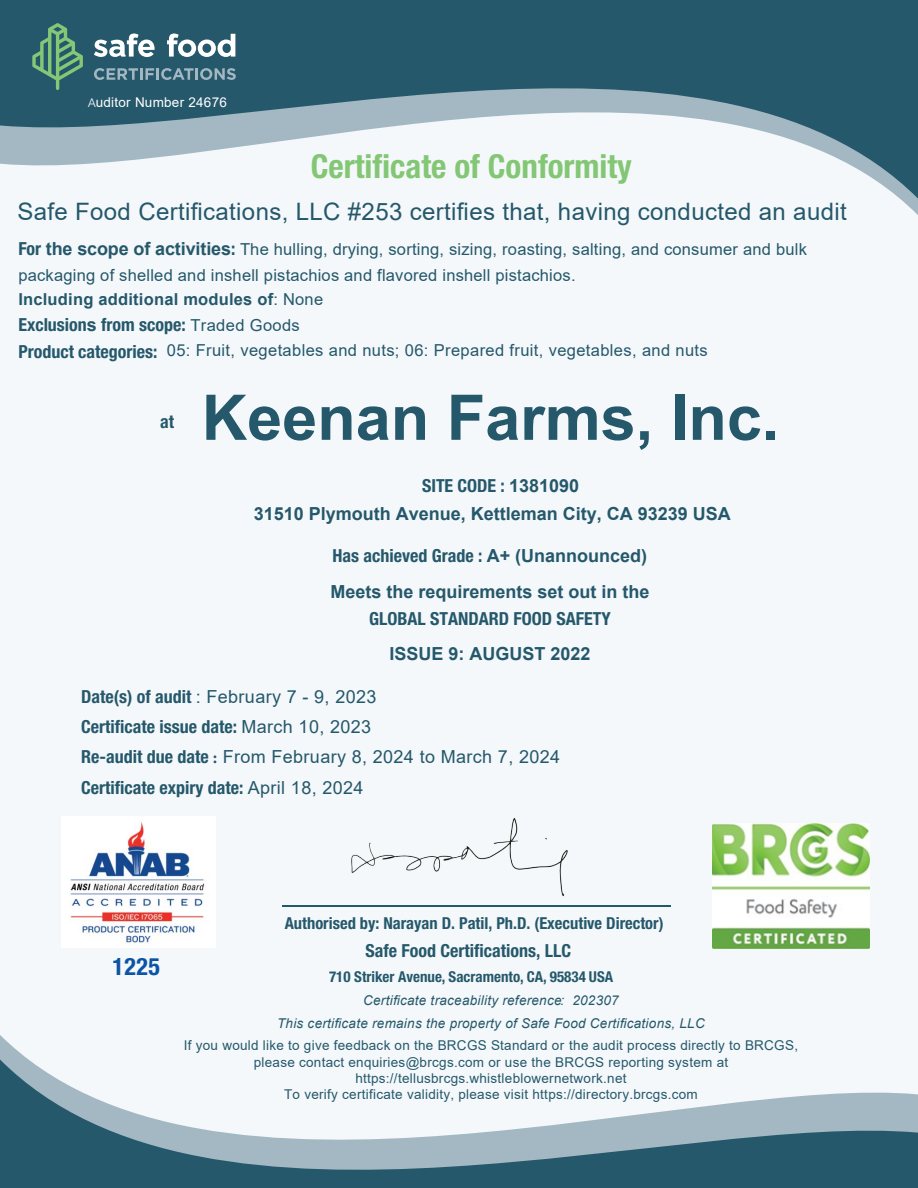
<style>
.page{position:relative;width:918px;height:1188px;background:#f4f8fa}
.page>*{position:absolute;margin:0;border:0;box-sizing:border-box;transform-origin:0 0}
.t1{font:700 63px "Arial";color:#25586b}
.t2{font:700 condensed 33px "Helvetica Neue LT Std";color:#83c775}
.t3{font:24px "Arial";letter-spacing:.015em;color:#25586b}
.t4{font:700 condensed 24px "Helvetica Neue LT Std";color:#0c54a4}
.t5{font:700 condensed 18px "Helvetica Neue LT Std";color:#25586b}
.t6{font:700 18px "Arial";color:#25586b}
.t7{font:18px "Arial";letter-spacing:.02em;color:#25586b}
.t8{font:16.5px/25px "Arial";letter-spacing:.015em;color:#25586b}
.t9{font:700 condensed 16.5px "Helvetica Neue LT Std";color:#25586b}
.t10{font:700 condensed 15px "Helvetica Neue LT Std";color:#25586b}
.t11{font:13.5px/16.2px "Arial";letter-spacing:.02em;color:#25586b;text-align:center}
.t12{font:italic 13.5px/22.6px "Arial";letter-spacing:.02em;color:#25586b;text-align:center}
.t13{font:13.5px "Arial";letter-spacing:.02em;color:#fff}
.s1{font-family:"Helvetica Neue LT Std";font-weight:300;font-size:12px}
.s2{font-family:"Helvetica Neue LT Std";font-weight:700;font-stretch:condensed;font-size:18px}
.s3{font-weight:700;font-size:18px}
.s4{font-weight:700}
.s5{font-family:"Arial";font-stretch:normal}
.s6{font-family:"Arial";font-weight:400;font-stretch:normal;font-size:16.5px}
.s7{font-family:"Helvetica Neue LT Std";font-weight:700;font-stretch:condensed}
.s8{font-family:"Arial";font-weight:400;font-stretch:normal}
.s9{font-family:"Minion Pro";font-weight:700}
</style>
<div class="page">
<hr style="left:283px;top:906px;width:388px;height:1px;background:#25586b">
<svg style="left:0;top:1060px;width:918px;height:128px"></svg>
<svg style="left:0;top:0;width:918px;height:199px;fill:#25586b"></svg>
<svg style="left:167px;top:34px;width:68px;height:23px"></svg>
<svg style="left:94px;top:34px;width:61px;height:23px"></svg>
<svg style="left:32px;top:23px;width:51px;height:67px;background:#447c6e"></svg>
<svg style="left:94px;top:68px;width:142px;height:12px;background:#5e8392"></svg>
<img style="left:351px;top:818px;width:217px;height:79px">
<img style="left:61px;top:816px;width:155px;height:132px">
<img style="left:713px;top:824px;width:157px;height:125px">
<p class="t13" style="left:88px;top:93px;width:140px"><span class="s1">A</span>uditor Number 24676</p>
<h2 class="t2" style="left:311px;top:146px;width:323px">Certificate of Conformity</h2>
<h3 class="t3" style="left:17px;top:195px;width:831px">Safe Food Certifications, LLC #253 certifies that, having conducted an audit</h3>
<p class="t8" style="left:18px;top:237px;width:790px"><span class="s2">For</span> <span class="s3">the scope of activities</span><span class="s2">:</span> The hulling, drying, sorting, sizing, roasting, salting, and consumer and bulk packaging of shelled and inshell pistachios and flavored inshell pistachios.<br><span class="s4">Including additional modules of</span>: None</p>
<p class="t5" style="left:18px;top:314px;width:283px">Exclusion<span class="s5">s</span> from scope: <span class="s6">Traded Goods</span></p>
<p class="t8" style="left:18px;top:337px;width:691px"><span class="s2">Product categories:</span> 05: Fruit, vegetables and nuts; 06: Prepared fruit, vegetables, and nuts</p>
<p class="t5" style="left:160px;top:410px;width:15px">at</p>
<h1 class="t1" style="left:202px;top:373px;width:579px">Keenan Farms, Inc.</h1>
<p class="t5" style="left:422px;top:475px;width:159px">SITE CODE : <span class="s5">1381090</span></p>
<p class="t6" style="left:254px;top:501px;width:479px">31510 Plymouth Avenue, Kettleman City, CA 93239 USA</p>
<p class="t5" style="left:333px;top:545px;width:316px">Has achieved Grade : <span class="s5">A+ (Unannounced)</span></p>
<p class="t6" style="left:330px;top:579px;width:321px">Meets the requirements set out in the</p>
<p class="t5" style="left:369px;top:608px;width:243px">GLOBAL STANDARD FOOD SAFETY</p>
<p class="t6" style="left:389px;top:641px;width:203px">ISSUE 9: AUGUST 2022</p>
<p class="t7" style="left:81px;top:684px;width:297px"><span class="s7">Date(s) of audit</span> : February 7 - 9, 2023</p>
<p class="t5" style="left:81px;top:716px;width:291px">Certificate issue date: <span class="s8">March 10, 2023</span></p>
<p class="t7" style="left:81px;top:744px;width:480px"><span class="s7">Re-audit due date</span> <span class="s9">:</span> From February 8, 2024 to March 7, 2024</p>
<p class="t5" style="left:81px;top:777px;width:284px">Certificate expiry date: <span class="s8">April 18, 2024</span></p>
<h3 class="t4" style="left:113px;top:952px;width:49px">1225</h3>
<p class="t9" style="left:285px;top:913px;width:380px">Authorised by: Narayan D. Patil, Ph.D. (Executive Director)</p>
<p class="t5" style="left:366px;top:939px;width:207px">Safe Food Certifications, LLC</p>
<p class="t10" style="left:329px;top:968px;width:286px">710 Striker Avenue, Sacramento, CA, 95834 USA</p>
<p class="t12" style="left:277px;top:989px;width:429px">Certificate traceability reference: 202307<br>This certificate remains the property of Safe Food Certifications, LLC</p>
<p class="t11" style="left:184px;top:1037px;width:616px">If you would like to give feedback on the BRCGS Standard or the audit process directly to BRCGS, please contact enquiries@brcgs.com or use the BRCGS reporting system at https://tellusbrcgs.whistleblowernetwork.net<br>To verify certificate validity, please visit https://directory.brcgs.com</p>
</div>
